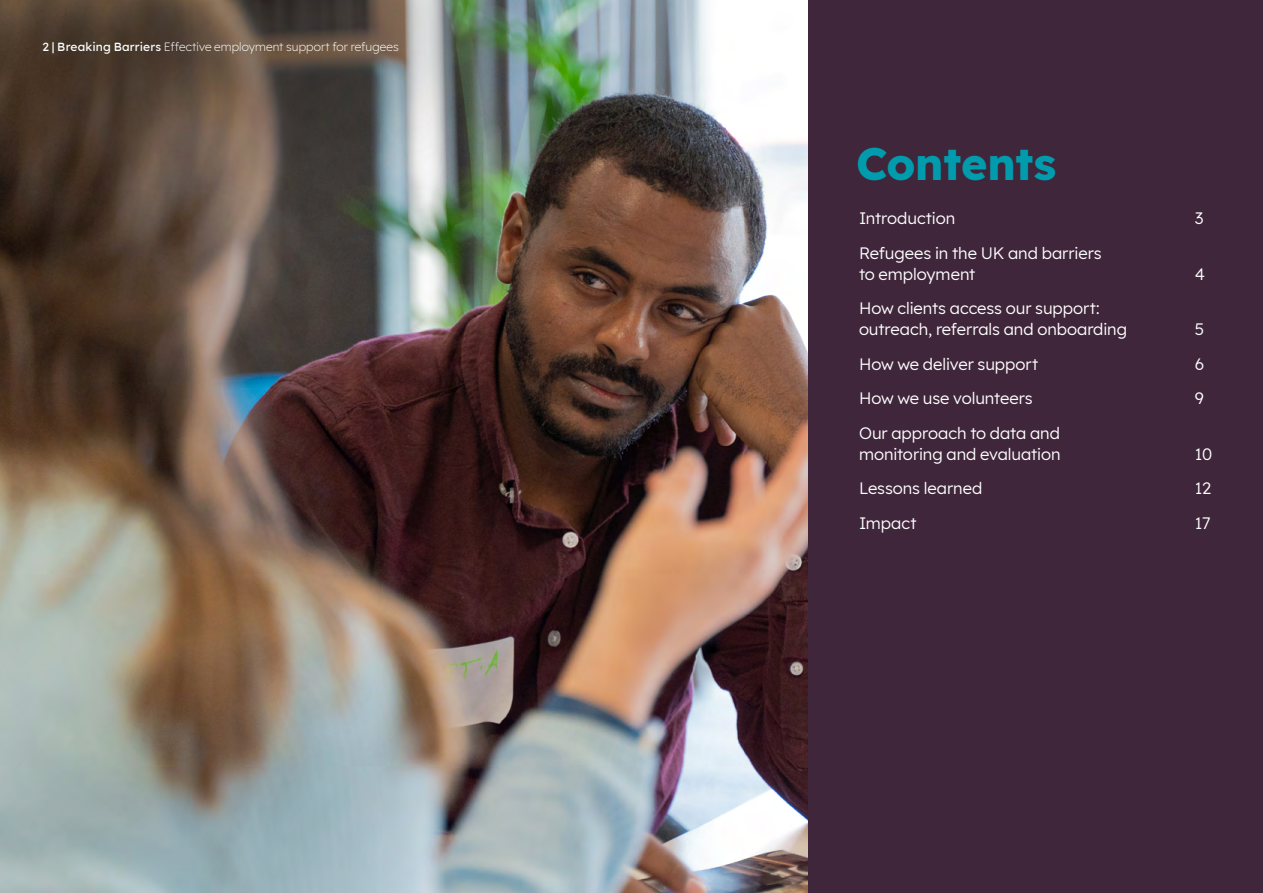
<style>
.page{position:relative;width:1263px;height:893px;background:#40263b}
.page>*{position:absolute;margin:0;border:0;box-sizing:border-box;transform-origin:0 0}
.Heading_large{font:700 45px "Lexend";letter-spacing:-.01em;color:#009cad}
.Body_11{font:16.5px/21px "Lexend";letter-spacing:-.005em;color:#fff}
.t1{font:300 12px "Lexend";letter-spacing:.01em;color:#fff}
.s1{font-weight:500}
</style>
<div class="page">
<img style="left:0;top:0;width:808px;height:893px">
<p class="t1" style="left:43px;top:38px;width:358px"><span class="s1">2 | Breaking Barriers</span> Effective employment support for refugees</p>
<h2 class="Heading_large" style="left:856px;top:128px;width:202px">Contents</h2>
<p class="Body_11" style="left:859px;top:207px;width:98px">Introduction</p>
<p class="Body_11" style="left:1195px;top:207px;width:10px">3</p>
<p class="Body_11" style="left:859px;top:241px;width:244px">Refugees in the UK and barriers to employment</p>
<p class="Body_11" style="left:1195px;top:262px;width:12px">4</p>
<p class="Body_11" style="left:859px;top:297px;width:270px">How clients access our support: outreach, referrals and onboarding</p>
<p class="Body_11" style="left:1195px;top:318px;width:11px">5</p>
<p class="Body_11" style="left:859px;top:352px;width:181px">How we deliver support</p>
<p class="Body_11" style="left:1195px;top:352px;width:11px">6</p>
<p class="Body_11" style="left:859px;top:387px;width:175px">How we use volunteers</p>
<p class="Body_11" style="left:1195px;top:387px;width:11px">9</p>
<p class="Body_11" style="left:859px;top:421px;width:203px">Our approach to data and monitoring and evaluation</p>
<p class="Body_11" style="left:1195px;top:442px;width:19px">10</p>
<p class="Body_11" style="left:859px;top:477px;width:125px">Lessons learned</p>
<p class="Body_11" style="left:1195px;top:477px;width:18px">12</p>
<p class="Body_11" style="left:859px;top:511px;width:59px">Impact</p>
<p class="Body_11" style="left:1195px;top:511px;width:17px">17</p>
</div>
